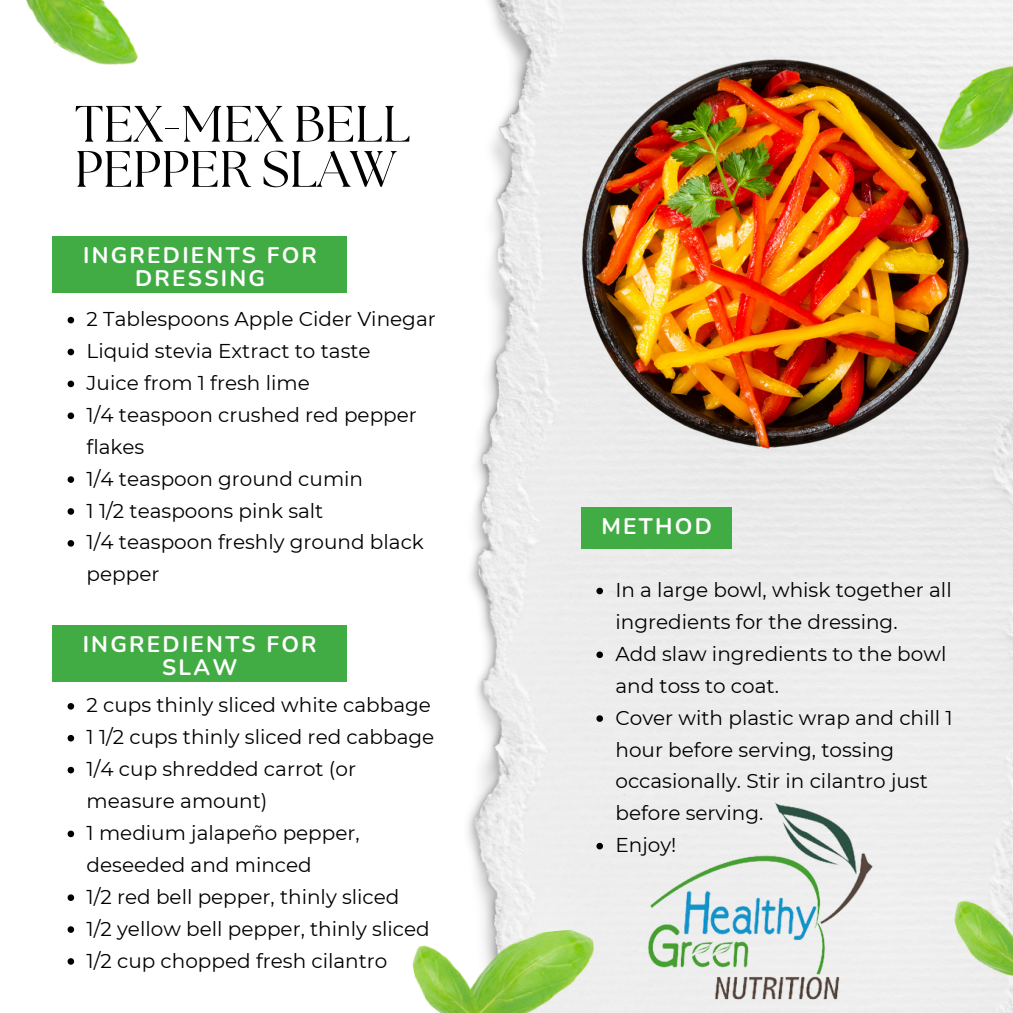
<style>
.page{position:relative;width:1013px;height:1013px;background:#fff}
.page>*{position:absolute;margin:0;border:0;box-sizing:border-box;transform-origin:0 0}
.t1{font:51px/45.1px "The Seasons";color:#000}
.t2{font:700 22.5px/22.5px "Nunito";letter-spacing:.1em;color:#fff;text-align:center}
.t3{font:20px/31.9px "Montserrat";color:#000}
</style>
<div class="page">
<img style="left:468px;top:0;width:544px;height:1012px">
<div style="left:53px;top:236px;width:294px;height:57px;background:#42ac44"></div>
<div style="left:581px;top:507px;width:150px;height:41px;background:#42ac44"></div>
<img style="left:26px;top:0;width:112px;height:65px">
<img style="left:468px;top:927px;width:135px;height:85px">
<img style="left:949px;top:883px;width:63px;height:129px">
<img style="left:412px;top:934px;width:91px;height:78px">
<img style="left:572px;top:50px;width:402px;height:420px">
<img style="left:911px;top:29px;width:101px;height:136px">
<div style="left:53px;top:625px;width:294px;height:56px;background:#42ac44"></div>
<img style="left:628px;top:790px;width:270px;height:222px">
<svg style="left:68px;top:317px;width:6px;height:6px"></svg>
<svg style="left:68px;top:349px;width:6px;height:6px"></svg>
<svg style="left:68px;top:380px;width:6px;height:7px"></svg>
<svg style="left:68px;top:412px;width:6px;height:7px"></svg>
<svg style="left:68px;top:476px;width:6px;height:7px"></svg>
<svg style="left:68px;top:508px;width:6px;height:7px"></svg>
<svg style="left:68px;top:540px;width:6px;height:6px"></svg>
<svg style="left:596px;top:587px;width:7px;height:7px"></svg>
<svg style="left:596px;top:651px;width:7px;height:7px"></svg>
<svg style="left:596px;top:715px;width:7px;height:7px"></svg>
<svg style="left:596px;top:842px;width:7px;height:7px"></svg>
<svg style="left:68px;top:703px;width:6px;height:6px"></svg>
<svg style="left:68px;top:735px;width:6px;height:6px"></svg>
<svg style="left:68px;top:766px;width:6px;height:7px"></svg>
<svg style="left:68px;top:830px;width:6px;height:7px"></svg>
<svg style="left:68px;top:894px;width:6px;height:7px"></svg>
<svg style="left:68px;top:926px;width:6px;height:6px"></svg>
<svg style="left:68px;top:958px;width:6px;height:6px"></svg>
<p class="t1" style="left:75px;top:105px;width:337px">TEX-MEX BELL<br>PEPPER SLAW</p>
<p class="t2" style="left:83px;top:245px;width:235px">INGREDIENTS FOR<br>DRESSING</p>
<p class="t3" style="left:87px;top:303px;width:351px">2 Tablespoons Apple Cider Vinegar</p>
<h1 class="t3" style="left:87px;top:335px;width:285px">Liquid stevia Extract to taste</h1>
<h2 class="t3" style="left:87px;top:367px;width:225px">Juice from 1 fresh lime</h2>
<p class="t3" style="left:87px;top:399px;width:332px">1/4 teaspoon crushed red pepper flakes</p>
<p class="t3" style="left:87px;top:462px;width:278px">1/4 teaspoon ground cumin</p>
<p class="t3" style="left:87px;top:494px;width:238px">1 1/2 teaspoons pink salt</p>
<p class="t3" style="left:87px;top:526px;width:339px">1/4 teaspoon freshly ground black pepper</p>
<p class="t2" style="left:83px;top:633px;width:235px">INGREDIENTS FOR<br>SLAW</p>
<p class="t3" style="left:87px;top:689px;width:346px">2 cups thinly sliced white cabbage</p>
<p class="t3" style="left:87px;top:721px;width:349px">1 1/2 cups thinly sliced red cabbage</p>
<p class="t3" style="left:87px;top:753px;width:271px">1/4 cup shredded carrot (or measure amount)</p>
<p class="t3" style="left:87px;top:816px;width:275px">1 medium jalapeño pepper, deseeded and minced</p>
<p class="t3" style="left:87px;top:880px;width:314px">1/2 red bell pepper, thinly sliced</p>
<p class="t3" style="left:87px;top:912px;width:344px">1/2 yellow bell pepper, thinly sliced</p>
<p class="t3" style="left:87px;top:944px;width:302px">1/2 cup chopped fresh cilantro</p>
<p class="t2" style="left:601px;top:515px;width:112px">METHOD</p>
<p class="t3" style="left:615px;top:574px;width:338px">In a large bowl, whisk together all ingredients for the dressing.</p>
<p class="t3" style="left:615px;top:637px;width:332px">Add slaw ingredients to the bowl and toss to coat.</p>
<p class="t3" style="left:615px;top:701px;width:339px">Cover with plastic wrap and chill 1 hour before serving, tossing occasionally. Stir in cilantro just before serving.</p>
<h2 class="t3" style="left:615px;top:829px;width:62px">Enjoy!</h2>
</div>
